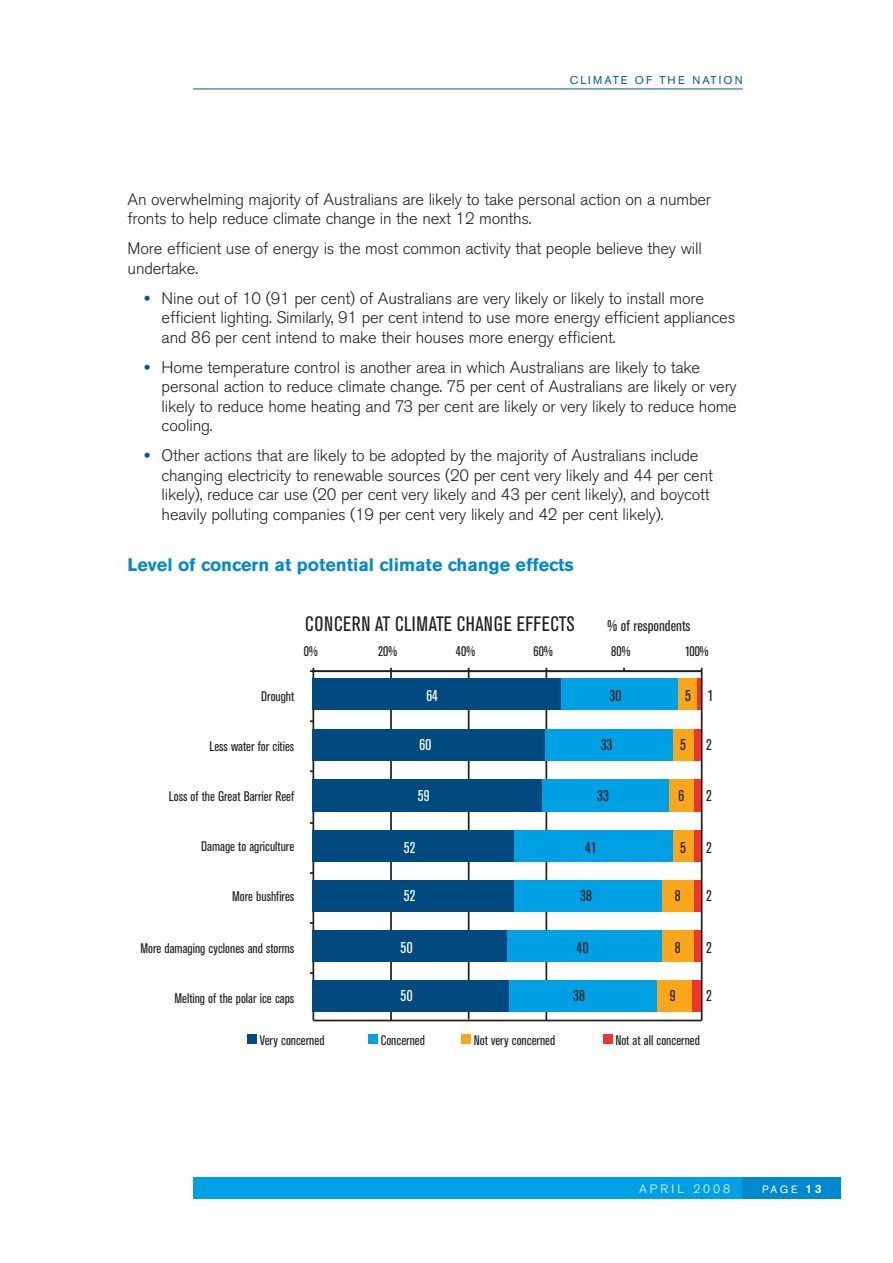
<style>
.page{position:relative;width:893px;height:1263px;background:#fff}
.page>*{position:absolute;margin:0;border:0;box-sizing:border-box;transform-origin:0 0}
.t1{font:condensed 20.7px "Akzidenz Grotesk BE";letter-spacing:.02em;color:#231f20}
.t2{font:700 18px "Akzidenz Grotesk BE";color:#0089cf}
.t3{font:300 16.5px/19.5px "Akzidenz Grotesk BE";letter-spacing:-.01em;color:#231f20}
.t4{font:condensed 15.6px "Akzidenz Grotesk BE";color:#231f20}
.t5{font:condensed 15.6px "Akzidenz Grotesk BE";letter-spacing:.02em;color:#fff}
.t6{font:condensed 13.8px "Akzidenz Grotesk BE";color:#231f20}
.t7{font:300 12px "Akzidenz Grotesk BE";letter-spacing:.255em;color:#fff}
.t8{font:11.25px "Akzidenz Grotesk BE";letter-spacing:.175em;color:#005c8d}
.t9{font:10.5px "Akzidenz Grotesk BE";color:#fff}
.s1{font-family:"Akzidenz Grotesk BE Super";font-weight:400;color:#005c8d}
.s2{font-weight:500;font-size:12px}
</style>
<div class="page">
<hr style="left:193px;top:89px;width:549px;height:1px;background:#005c8d">
<div style="left:193px;top:1178px;width:549px;height:21px;background:#00a0e4"></div>
<div style="left:742px;top:1178px;width:99px;height:21px;background:#0089cf"></div>
<hr style="left:390px;top:671px;width:2px;height:350px;background:#231f20">
<hr style="left:468px;top:671px;width:1px;height:348px;background:#231f20">
<hr style="left:545px;top:671px;width:2px;height:349px;background:#231f20">
<hr style="left:700px;top:671px;width:2px;height:349px;background:#231f20">
<hr style="left:313px;top:1020px;width:388px;height:1px;background:#231f20">
<hr style="left:312px;top:671px;width:2px;height:349px;background:#231f20">
<div style="left:312px;top:679px;width:249px;height:31px;background:#004a80"></div>
<div style="left:312px;top:729px;width:233px;height:31px;background:#004a80"></div>
<div style="left:312px;top:779px;width:230px;height:33px;background:#004a80"></div>
<div style="left:312px;top:831px;width:202px;height:31px;background:#004a80"></div>
<div style="left:312px;top:881px;width:202px;height:31px;background:#004a80"></div>
<div style="left:312px;top:931px;width:195px;height:31px;background:#004a80"></div>
<div style="left:312px;top:981px;width:197px;height:31px;background:#004a80"></div>
<div style="left:561px;top:679px;width:117px;height:31px;background:#00a0e4"></div>
<div style="left:545px;top:729px;width:128px;height:31px;background:#00a0e4"></div>
<div style="left:542px;top:779px;width:127px;height:33px;background:#00a0e4"></div>
<div style="left:514px;top:831px;width:159px;height:31px;background:#00a0e4"></div>
<div style="left:514px;top:881px;width:148px;height:31px;background:#00a0e4"></div>
<div style="left:507px;top:931px;width:155px;height:31px;background:#00a0e4"></div>
<div style="left:509px;top:981px;width:148px;height:31px;background:#00a0e4"></div>
<div style="left:678px;top:679px;width:19px;height:31px;background:#faa61a"></div>
<div style="left:673px;top:729px;width:21px;height:31px;background:#faa61a"></div>
<div style="left:669px;top:779px;width:25px;height:33px;background:#faa61a"></div>
<div style="left:673px;top:831px;width:21px;height:31px;background:#faa61a"></div>
<div style="left:662px;top:881px;width:32px;height:31px;background:#faa61a"></div>
<div style="left:662px;top:931px;width:32px;height:31px;background:#faa61a"></div>
<div style="left:657px;top:981px;width:35px;height:31px;background:#faa61a"></div>
<hr style="left:697px;top:679px;width:3px;height:31px;background:#ee342f">
<div style="left:694px;top:729px;width:6px;height:31px;background:#ee342f"></div>
<div style="left:694px;top:779px;width:6px;height:33px;background:#ee342f"></div>
<div style="left:694px;top:831px;width:6px;height:31px;background:#ee342f"></div>
<div style="left:694px;top:881px;width:6px;height:31px;background:#ee342f"></div>
<div style="left:694px;top:931px;width:6px;height:31px;background:#ee342f"></div>
<div style="left:692px;top:981px;width:8px;height:31px;background:#ee342f"></div>
<hr style="left:313px;top:670px;width:388px;height:2px;background:#231f20">
<div style="left:247px;top:1035px;width:10px;height:9px;background:#004a80"></div>
<div style="left:368px;top:1035px;width:10px;height:9px;background:#00a0e4"></div>
<div style="left:461px;top:1035px;width:10px;height:9px;background:#faa61a"></div>
<div style="left:602px;top:1035px;width:10px;height:9px;background:#ee342f"></div>
<p class="t8" style="left:569px;top:77px;width:174px">CLIMATE OF THE NATION</p>
<p class="t3" style="left:128px;top:191px;width:585px">An overwhelming majority of Australians are likely to take personal action on a number fronts to help reduce climate change in the next 12 months.</p>
<p class="t3" style="left:128px;top:241px;width:575px">More efficient use of energy is the most common activity that people believe they will undertake.</p>
<p class="t3" style="left:162px;top:290px;width:575px;text-indent:-17px"><span class="s1">•</span> Nine out of 10 (91 per cent) of Australians are very likely or likely to install more efficient lighting. Similarly, 91 per cent intend to use more energy efficient appliances and 86 per cent intend to make their houses more energy efficient.</p>
<p class="t3" style="left:162px;top:359px;width:576px;text-indent:-17px"><span class="s1">•</span> Home temperature control is another area in which Australians are likely to take personal action to reduce climate change. 75 per cent of Australians are likely or very likely to reduce home heating and 73 per cent are likely or very likely to reduce home cooling.</p>
<p class="t3" style="left:162px;top:448px;width:552px;text-indent:-17px"><span class="s1">•</span> Other actions that are likely to be adopted by the majority of Australians include changing electricity to renewable sources (20 per cent very likely and 44 per cent likely), reduce car use (20 per cent very likely and 43 per cent likely), and boycott heavily polluting companies (19 per cent very likely and 42 per cent likely).</p>
<p class="t2" style="left:128px;top:558px;width:448px">Level of concern at potential climate change effects</p>
<p class="t1" style="left:305px;top:616px;width:271px">CONCERN AT CLIMATE CHANGE EFFECTS</p>
<p class="t4" style="left:607px;top:619px;width:84px">% of respondents</p>
<p class="t6" style="left:304px;top:646px;width:15px">0%</p>
<p class="t6" style="left:378px;top:646px;width:20px">20%</p>
<p class="t6" style="left:455px;top:646px;width:21px">40%</p>
<p class="t6" style="left:533px;top:646px;width:21px">60%</p>
<p class="t6" style="left:611px;top:646px;width:21px">80%</p>
<p class="t6" style="left:685px;top:646px;width:25px">100%</p>
<p class="t6" style="left:261px;top:691px;width:35px">Drought</p>
<p class="t6" style="left:209px;top:741px;width:86px">Less water for cities</p>
<p class="t5" style="left:426px;top:690px;width:13px">64</p>
<p class="t5" style="left:419px;top:739px;width:13px">60</p>
<p class="t4" style="left:609px;top:690px;width:13px">30</p>
<p class="t4" style="left:600px;top:739px;width:13px">33</p>
<p class="t4" style="left:685px;top:690px;width:7px">5</p>
<p class="t4" style="left:680px;top:739px;width:7px">5</p>
<p class="t4" style="left:707px;top:690px;width:7px">1</p>
<p class="t4" style="left:706px;top:739px;width:7px">2</p>
<p class="t6" style="left:169px;top:791px;width:127px">Loss of the Great Barrier Reef</p>
<p class="t5" style="left:418px;top:790px;width:13px">59</p>
<p class="t4" style="left:597px;top:790px;width:13px">33</p>
<p class="t4" style="left:678px;top:790px;width:7px">6</p>
<p class="t4" style="left:706px;top:790px;width:7px">2</p>
<p class="t6" style="left:201px;top:841px;width:95px">Damage to agriculture</p>
<p class="t6" style="left:232px;top:891px;width:64px">More bushfires</p>
<p class="t5" style="left:404px;top:842px;width:13px">52</p>
<p class="t5" style="left:404px;top:890px;width:13px">52</p>
<p class="t4" style="left:585px;top:842px;width:13px">41</p>
<p class="t4" style="left:580px;top:890px;width:13px">38</p>
<p class="t4" style="left:680px;top:842px;width:7px">5</p>
<p class="t4" style="left:675px;top:890px;width:7px">8</p>
<p class="t4" style="left:706px;top:842px;width:7px">2</p>
<p class="t4" style="left:706px;top:890px;width:7px">2</p>
<p class="t6" style="left:140px;top:943px;width:155px">More damaging cyclones and storms</p>
<p class="t6" style="left:174px;top:993px;width:121px">Melting of the polar ice caps</p>
<p class="t5" style="left:400px;top:942px;width:13px">50</p>
<p class="t5" style="left:400px;top:990px;width:13px">50</p>
<p class="t4" style="left:576px;top:942px;width:13px">40</p>
<p class="t4" style="left:573px;top:990px;width:13px">38</p>
<p class="t4" style="left:675px;top:942px;width:7px">8</p>
<p class="t4" style="left:669px;top:990px;width:7px">9</p>
<p class="t4" style="left:706px;top:942px;width:7px">2</p>
<p class="t4" style="left:706px;top:990px;width:7px">2</p>
<p class="t6" style="left:260px;top:1035px;width:66px">Very concerned</p>
<p class="t6" style="left:380px;top:1035px;width:46px">Concerned</p>
<p class="t6" style="left:474px;top:1035px;width:83px">Not very concerned</p>
<p class="t6" style="left:615px;top:1035px;width:86px">Not at all concerned</p>
<p class="t7" style="left:639px;top:1184px;width:92px">APRIL 2008</p>
<p class="t9" style="left:762px;top:1185px;width:61px">PAGE <span class="s2">13</span></p>
</div>
